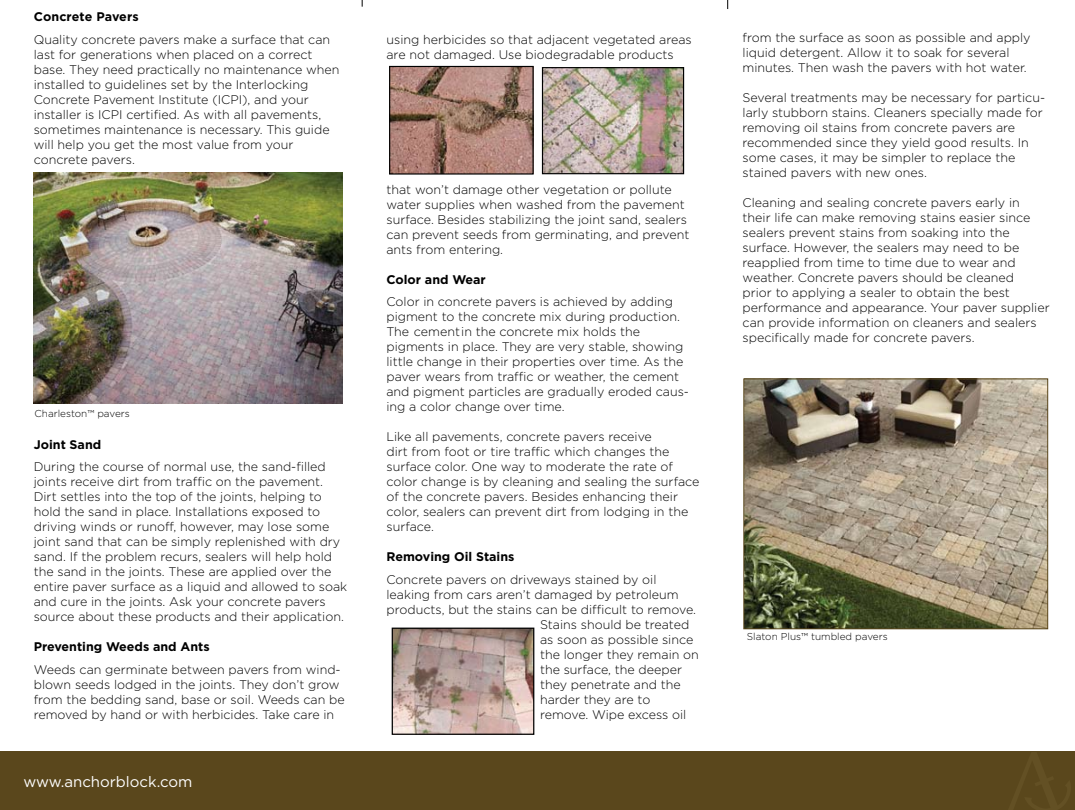
<style>
.page{position:relative;width:1075px;height:810px;background:#fff}
.page>*{position:absolute;margin:0;border:0;box-sizing:border-box;transform-origin:0 0}
.t1{font:15px "Gotham";color:#fff}
.t2{font:300 12.5px/15px "Gotham";color:#000}
.t3{font:700 12.5px "Gotham";color:#000}
.t4{font:300 10px "Gotham";color:#000}
</style>
<div class="page">
<div style="left:0;top:752px;width:1074px;height:58px;background:#5a471c"></div>
<img style="left:393px;top:630px;width:139px;height:103px">
<div style="left:391px;top:628px;width:143px;height:107px;border:1px solid #000"></div>
<img style="left:391px;top:68px;width:140px;height:105px">
<div style="left:389px;top:66px;width:144px;height:109px;border:1px solid #000"></div>
<img style="left:544px;top:69px;width:138px;height:103px">
<div style="left:542px;top:67px;width:142px;height:107px;border:1px solid #000"></div>
<img style="left:745px;top:381px;width:300px;height:246px">
<div style="left:743px;top:379px;width:304px;height:250px;border:1px solid #5a471c"></div>
<img style="left:34px;top:173px;width:308px;height:231px">
<p class="t3" style="left:34px;top:9px;width:106px">Concrete Pavers</p>
<p class="t2" style="left:34px;top:31px;width:307px">Quality concrete pavers make a surface that can last for generations when placed on a correct base. They need practically no maintenance when installed to guidelines set by the Interlocking Concrete Pavement Institute (ICPI), and your installer is ICPI certified. As with all pavements, sometimes maintenance is necessary. This guide will help you get the most value from your concrete pavers.</p>
<p class="t4" style="left:35px;top:408px;width:97px">Charleston™ pavers</p>
<p class="t3" style="left:34px;top:437px;width:69px">Joint Sand</p>
<p class="t2" style="left:34px;top:459px;width:315px">During the course of normal use, the sand-filled joints receive dirt from traffic on the pavement.<br>Dirt settles into the top of the joints, helping to hold the sand in place. Installations exposed to driving winds or runoff, however, may lose some joint sand that can be simply replenished with dry sand. If the problem recurs, sealers will help hold the sand in the joints. These are applied over the entire paver surface as a liquid and allowed to soak and cure in the joints. Ask your concrete pavers source about these products and their application.</p>
<p class="t3" style="left:34px;top:639px;width:177px">Preventing Weeds and Ants</p>
<p class="t2" style="left:34px;top:661px;width:312px">Weeds can germinate between pavers from wind&shy;blown seeds lodged in the joints. They don’t grow from the bedding sand, base or soil. Weeds can be removed by hand or with herbicides. Take care in</p>
<p class="t1" style="left:23px;top:773px;width:170px">www.anchorblock.com</p>
<p class="t2" style="left:386px;top:32px;width:307px">using herbicides so that adjacent vegetated areas are not damaged. Use biodegradable products</p>
<p class="t2" style="left:386px;top:182px;width:304px">that won’t damage other vegetation or pollute water supplies when washed from the pavement surface. Besides stabilizing the joint sand, sealers can prevent seeds from germinating, and prevent ants from entering.</p>
<p class="t3" style="left:386px;top:272px;width:101px">Color and Wear</p>
<p class="t2" style="left:386px;top:294px;width:304px">Color in concrete pavers is achieved by adding pigment to the concrete mix during production.<br>The cement in the concrete mix holds the pigments in place. They are very stable, showing little change in their properties over time. As the paver wears from traffic or weather, the cement and pigment particles are gradually eroded caus&shy;ing a color change over time.</p>
<p class="t2" style="left:386px;top:429px;width:314px">Like all pavements, concrete pavers receive<br>dirt from foot or tire traffic which changes the surface color. One way to moderate the rate of color change is by cleaning and sealing the surface of the concrete pavers. Besides enhancing their color, sealers can prevent dirt from lodging in the surface.</p>
<p class="t3" style="left:386px;top:550px;width:129px">Removing Oil Stains</p>
<p class="t2" style="left:386px;top:572px;width:271px">Concrete pavers on driveways stained by oil</p>
<p class="t2" style="left:386px;top:587px;width:294px">leaking from cars aren’t damaged by petroleum</p>
<p class="t2" style="left:386px;top:602px;width:311px">products, but the stains can be difficult to remove.</p>
<p class="t2" style="left:540px;top:617px;width:151px">Stains should be treated</p>
<p class="t2" style="left:540px;top:632px;width:155px">as soon as possible since</p>
<p class="t2" style="left:540px;top:647px;width:160px">the longer they remain on</p>
<p class="t2" style="left:540px;top:662px;width:143px">the surface, the deeper</p>
<p class="t2" style="left:540px;top:677px;width:142px">they penetrate and the</p>
<p class="t2" style="left:540px;top:692px;width:112px">harder they are to</p>
<p class="t2" style="left:540px;top:707px;width:148px">remove. Wipe excess oil</p>
<p class="t2" style="left:742px;top:30px;width:289px">from the surface as soon as possible and apply liquid detergent. Allow it to soak for several minutes. Then wash the pavers with hot water.</p>
<p class="t2" style="left:742px;top:90px;width:304px">Several treatments may be necessary for particu&shy;larly stubborn stains. Cleaners specially made for removing oil stains from concrete pavers are recommended since they yield good results. In some cases, it may be simpler to replace the stained pavers with new ones.</p>
<p class="t2" style="left:742px;top:195px;width:308px">Cleaning and sealing concrete pavers early in their life can make removing stains easier since sealers prevent stains from soaking into the surface. However, the sealers may need to be reapplied from time to time due to wear and weather. Concrete pavers should be cleaned<br>prior to applying a sealer to obtain the best performance and appearance. Your paver supplier can provide information on cleaners and sealers specifically made for concrete pavers.</p>
<p class="t4" style="left:746px;top:631px;width:142px">Slaton Plus™ tumbled pavers</p>
</div>
